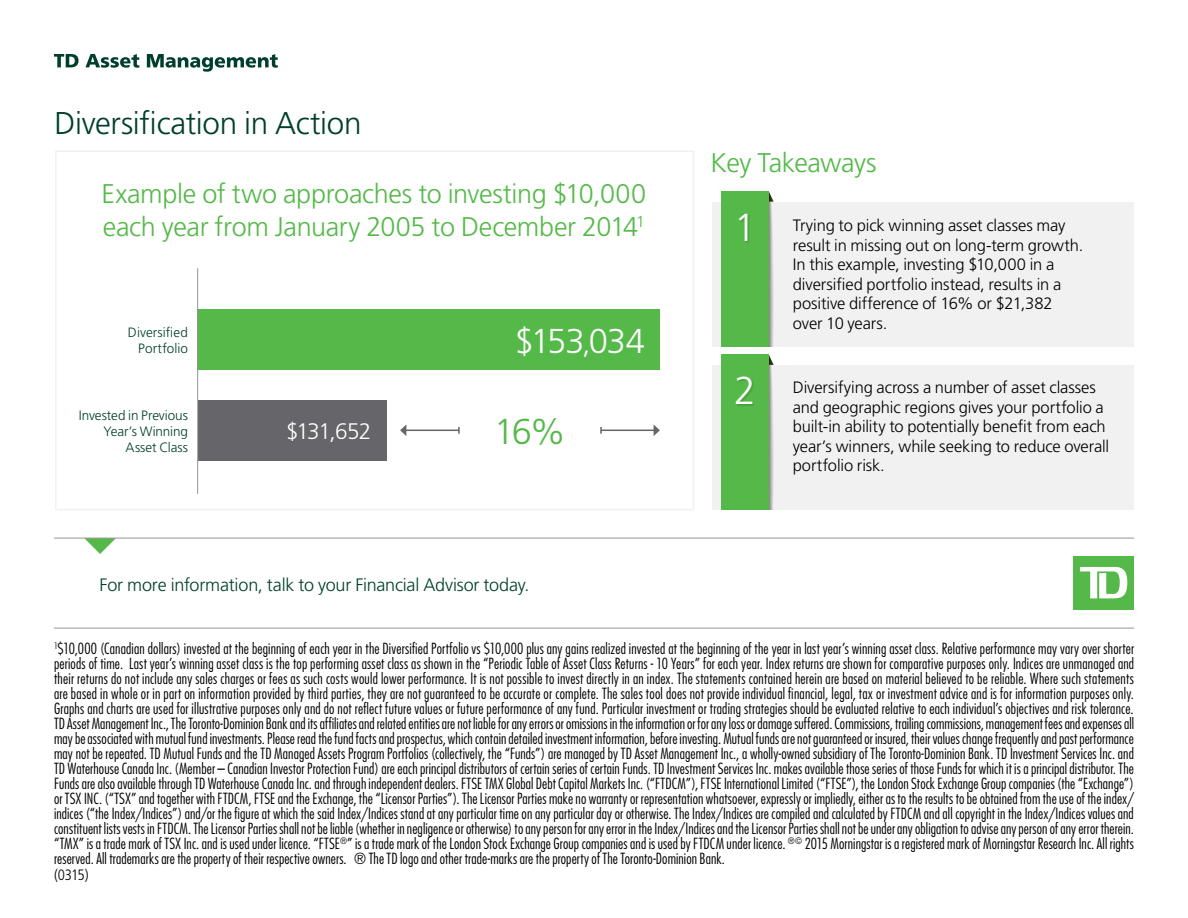
<style>
.page{position:relative;width:1188px;height:918px;background:#fff}
.page>*{position:absolute;margin:0;border:0;box-sizing:border-box;transform-origin:0 0}
.t1{font:300 39px "Frutiger LT Std";color:#fff}
.t2{font:300 36px "Frutiger LT Std";color:#54b948}
.t3{font:300 34.5px "Frutiger LT Std";letter-spacing:-.03em;color:#fff}
.t4{font:300 31.5px "Frutiger LT Std";letter-spacing:-.01em;color:#003f2d}
.t5{font:300 27px/33px "Frutiger LT Std";letter-spacing:-.015em;color:#54b948}
.t6{font:300 22.5px "Frutiger LT Std";letter-spacing:-.04em;color:#fff}
.t7{font:300 18px "Frutiger LT Std";letter-spacing:-.01em;color:#003f2d}
.t8{font:300 16.5px/19.5px "Frutiger LT Std";letter-spacing:-.005em;color:#000}
.t9{font:300 condensed 15px/15px "Futura Std";letter-spacing:.005em;color:#000;text-align:justify}
.t10{font:300 condensed 15px "Frutiger LT Std";color:#000}
.t11{font:300 13.5px/16.2px "Frutiger LT Std";color:#003f2d;text-align:right}
.s1{font-size:28.5px}
</style>
<div class="page">
<div style="left:55px;top:150px;width:639px;height:360px;border:2px solid #f1f1f2"></div>
<div style="left:712px;top:202px;width:422px;height:144px;background:#f1f1f2"></div>
<svg style="left:769px;top:192px;width:5px;height:154px"></svg>
<div style="left:722px;top:191px;width:47px;height:155px;background:#54b948"></div>
<div style="left:739px;top:215px;width:11px;height:29px;background:#000;opacity:.15"></div>
<div style="left:198px;top:309px;width:462px;height:61px;background:#54b948"></div>
<div style="left:198px;top:400px;width:189px;height:61px;background:#65656a"></div>
<hr style="left:197px;top:268px;width:1px;height:226px;background:#939598">
<hr style="left:406px;top:430px;width:53px;height:1px;background:#65656a">
<svg style="left:458px;top:427px;width:2px;height:7px"></svg>
<svg style="left:400px;top:425px;width:6px;height:11px"></svg>
<hr style="left:601px;top:430px;width:53px;height:1px;background:#65656a">
<svg style="left:600px;top:427px;width:2px;height:7px"></svg>
<svg style="left:654px;top:425px;width:6px;height:11px"></svg>
<svg style="left:54px;top:54px;width:25px;height:13px"></svg>
<svg style="left:85px;top:54px;width:54px;height:14px"></svg>
<svg style="left:147px;top:54px;width:131px;height:18px"></svg>
<div style="left:712px;top:365px;width:422px;height:145px;background:#f1f1f2"></div>
<svg style="left:769px;top:355px;width:5px;height:155px"></svg>
<div style="left:722px;top:355px;width:47px;height:155px;background:#54b948"></div>
<div style="left:736px;top:377px;width:20px;height:30px;background:#000;opacity:.15"></div>
<svg style="left:85px;top:539px;width:30px;height:15px"></svg>
<div style="left:1074px;top:556px;width:60px;height:54px;background:#54b948"></div>
<svg style="left:1080px;top:567px;width:47px;height:31px"></svg>
<hr style="left:54px;top:628px;width:1080px;height:1px;background:#939598">
<hr style="left:54px;top:538px;width:1080px;height:1px;background:#939598">
<h3 class="t4" style="left:54px;top:105px;width:309px">Diversification in Action</h3>
<h3 class="t5" style="left:102px;top:177px;width:546px">Example of two approaches to investing $10,000 each year from January 2005 to December 2014<sup>1</sup></h3>
<p class="t11" style="left:128px;top:324px;width:62px">Diversified<br>Portfolio</p>
<p class="t11" style="left:79px;top:407px;width:111px">Invested in Previous<br>Year’s Winning<br>Asset Class</p>
<h3 class="t6" style="left:286px;top:418px;width:87px">$131,652</h3>
<h3 class="t3" style="left:515px;top:321px;width:132px">$153<span class="s1">,</span>034</h3>
<h2 class="t2" style="left:494px;top:411px;width:73px">16%</h2>
<p class="t7" style="left:99px;top:575px;width:432px">For more information, talk to your Financial Advisor today.</p>
<h3 class="t5" style="left:711px;top:147px;width:167px">Key Takeaways</h3>
<h1 class="t1" style="left:734px;top:206px;width:23px">1</h1>
<p class="t8" style="left:793px;top:216px;width:292px">Trying to pick winning asset classes may result in missing out on long-term growth.<br>In this example, investing $10,000 in a diversified portfolio instead, results in a positive difference of 16% or $21,382 over 10 years.</p>
<h1 class="t1" style="left:734px;top:369px;width:23px">2</h1>
<p class="t8" style="left:793px;top:378px;width:318px">Diversifying across a number of asset classes and geographic regions gives your portfolio a built-in ability to potentially benefit from each year’s winners, while seeking to reduce overall portfolio risk.</p>
<p class="t9" style="left:54px;top:641px;width:1082px"><sup>1</sup>$10,000 (Canadian dollars) invested at the beginning of each year in the Diversified Portfolio vs $10,000 plus any gains realized invested at the beginning of the year in last year’s winning asset class. Relative performance may vary over shorter periods of time. Last year’s winning asset class is the top performing asset class as shown in the “Periodic Table of Asset Class Returns - 10 Years” for each year. Index returns are shown for comparative purposes only. Indices are unmanaged and their returns do not include any sales charges or fees as such costs would lower performance. It is not possible to invest directly in an index. The statements contained herein are based on material believed to be reliable. Where such statements are based in whole or in part on information provided by third parties, they are not guaranteed to be accurate or complete. The sales tool does not provide individual financial, legal, tax or investment advice and is for information purposes only.<br>Graphs and charts are used for illustrative purposes only and do not reflect future values or future performance of any fund. Particular investment or trading strategies should be evaluated relative to each individual’s objectives and risk tolerance.<br>TD Asset Management Inc., The Toronto-Dominion Bank and its affiliates and related entities are not liable for any errors or omissions in the information or for any loss or damage suffered. Commissions, trailing commissions, management fees and expenses all may be associated with mutual fund investments. Please read the fund facts and prospectus, which contain detailed investment information, before investing. Mutual funds are not guaranteed or insured, their values change frequently and past performance may not be repeated. TD Mutual Funds and the TD Managed Assets Program Portfolios (collectively, the “Funds”) are managed by TD Asset Management Inc., a wholly-owned subsidiary of The Toronto-Dominion Bank. TD Investment Services Inc. and TD Waterhouse Canada Inc. (Member – Canadian Investor Protection Fund) are each principal distributors of certain series of certain Funds. TD Investment Services Inc. makes available those series of those Funds for which it is a principal distributor. The Funds are also available through TD Waterhouse Canada Inc. and through independent dealers. FTSE TMX Global Debt Capital Markets Inc. (“FTDCM”), FTSE International Limited (“FTSE”), the London Stock Exchange Group companies (the “Exchange”) or TSX INC. (“TSX” and together with FTDCM, FTSE and the Exchange, the “Licensor Parties”). The Licensor Parties make no warranty or representation whatsoever, expressly or impliedly, either as to the results to be obtained from the use of the index/ indices (“the Index/Indices”) and/or the figure at which the said Index/Indices stand at any particular time on any particular day or otherwise. The Index/Indices are compiled and calculated by FTDCM and all copyright in the Index/Indices values and constituent lists vests in FTDCM. The Licensor Parties shall not be liable (whether in negligence or otherwise) to any person for any error in the Index/Indices and the Licensor Parties shall not be under any obligation to advise any person of any error therein. “TMX” is a trade mark of TSX Inc. and is used under licence. “FTSE<sup>®</sup>” is a trade mark of the London Stock Exchange Group companies and is used by FTDCM under licence. <sup>®©</sup> 2015 Morningstar is a registered mark of Morningstar Research Inc. All rights reserved. All trademarks are the property of their respective owners. ® The TD logo and other trade-marks are the property of The Toronto-Dominion Bank.</p>
<p class="t10" style="left:54px;top:867px;width:36px">(0315)</p>
</div>
